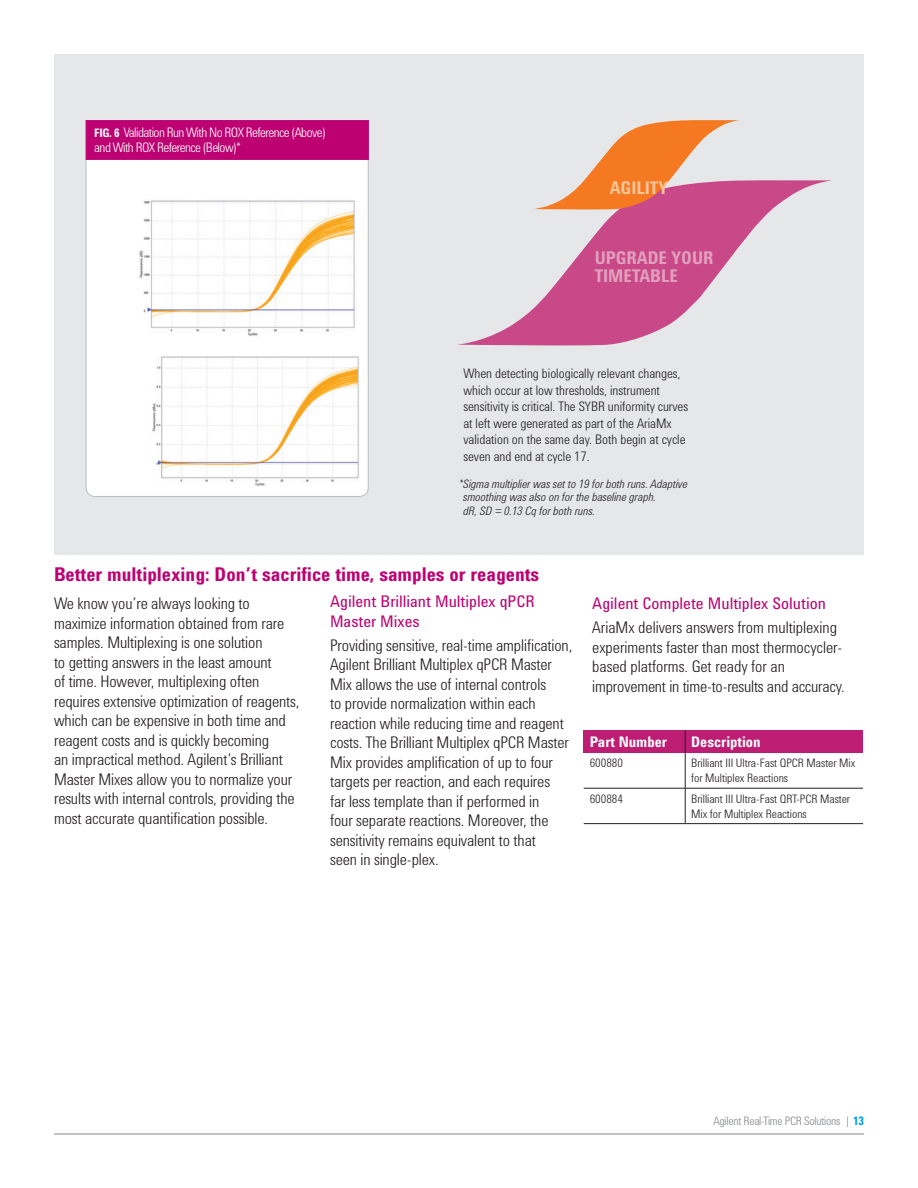
<style>
.page{position:relative;width:918px;height:1188px;background:#fff}
.page>*{position:absolute;margin:0;border:0;box-sizing:border-box;transform-origin:0 0}
.t1{font:700 19.5px "Agilent Condensed CFF";color:#bd0172}
.t2{font:700 18px/18px "Agilent Condensed CFF";color:#e1a0be}
.t3{font:700 18px "Agilent Condensed CFF";color:#fcc599}
.t4{font:300 16.5px/19.5px "Agilent Condensed CFF";letter-spacing:-.005em;color:#231f20}
.t5{font:16.5px/19.5px "Agilent Condensed CFF";color:#bd0172}
.t6{font:700 15px "Agilent Condensed CFF";color:#fff}
.t7{font:300 13.5px/16.5px "Agilent Condensed CFF";color:#231f20}
.t8{font:300 13.5px/15px "Agilent Condensed CFF";letter-spacing:-.04em;color:#fff}
.t9{font:300 12px/15px "Agilent Condensed CFF";color:#231f20}
.t10{font:italic 300 12px/13.5px "Agilent Condensed CFF";color:#231f20}
.t11{font:300 12px "Agilent Condensed CFF";letter-spacing:-.02em;color:#87898c}
.s1{font-weight:700;font-size:12px}
.s2{color:#00a1e3}
.s3{font-weight:700;color:#00a1e3}
</style>
<div class="page">
<div style="left:54px;top:54px;width:810px;height:500px;background:#e6e7e9"></div>
<div style="left:85px;top:120px;width:284px;height:377px;background:#fff"></div>
<div style="left:86px;top:120px;width:283px;height:40px;background:#bd0172;border:1px solid #bd0172"></div>
<img style="left:138px;top:200px;width:218px;height:136px">
<img style="left:152px;top:355px;width:208px;height:131px">
<svg style="left:458px;top:180px;width:374px;height:166px"></svg>
<svg style="left:533px;top:120px;width:207px;height:90px"></svg>
<div style="left:584px;top:730px;width:101px;height:23px;background:#bd1e74"></div>
<div style="left:685px;top:730px;width:178px;height:23px;background:#bd1e74"></div>
<hr style="left:584px;top:788px;width:101px;height:1px;background:#231f20">
<hr style="left:685px;top:788px;width:178px;height:1px;background:#231f20">
<hr style="left:584px;top:823px;width:101px;height:1px;background:#231f20">
<hr style="left:685px;top:823px;width:178px;height:1px;background:#231f20">
<hr style="left:685px;top:753px;width:1px;height:35px;background:#231f20">
<hr style="left:685px;top:788px;width:1px;height:35px;background:#231f20">
<svg style="left:685px;top:730px;width:1px;height:23px"></svg>
<hr style="left:54px;top:1134px;width:810px;height:1px;background:#87898c">
<p class="t8" style="left:94px;top:124px;width:233px"><span class="s1">FIG. 6</span> Validation Run With No ROX Reference (Above) and With ROX Reference (Below)*</p>
<p class="t3" style="left:610px;top:174px;width:60px">AGILITY</p>
<p class="t2" style="left:595px;top:248px;width:120px">UPGRADE YOUR<br>TIMETABLE</p>
<p class="t7" style="left:463px;top:364px;width:226px">When detecting biologically relevant changes, which occur at low thresholds, instrument sensitivity is critical. The SYBR uniformity curves at left were generated as part of the AriaMx validation on the same day. Both begin at cycle seven and end at cycle 17.</p>
<p class="t10" style="left:463px;top:476px;width:226px;text-indent:-4px">*Sigma multiplier was set to 19 for both runs. Adaptive smoothing was also on for the baseline graph.<br>dR, SD = 0.13 Cq for both runs.</p>
<p class="t1" style="left:54px;top:559px;width:487px">Better multiplexing: Don’t sacrifice time, samples or reagents</p>
<p class="t4" style="left:54px;top:593px;width:247px">We know you’re always looking to maximize information obtained from rare samples. Multiplexing is one solution<br>to getting answers in the least amount<br>of time. However, multiplexing often requires extensive optimization of reagents, which can be expensive in both time and reagent costs and is quickly becoming<br>an impractical method. Agilent’s Brilliant Master Mixes allow you to normalize your results with internal controls, providing the most accurate quantification possible.</p>
<p class="t5" style="left:330px;top:591px;width:206px">Agilent Brilliant Multiplex qPCR<br>Master Mixes</p>
<p class="t4" style="left:330px;top:634px;width:244px">Providing sensitive, real-time amplification, Agilent Brilliant Multiplex qPCR Master Mix allows the use of internal controls<br>to provide normalization within each reaction while reducing time and reagent costs. The Brilliant Multiplex qPCR Master Mix provides amplification of up to four targets per reaction, and each requires<br>far less template than if performed in<br>four separate reactions. Moreover, the sensitivity remains equivalent to that<br>seen in single-plex.</p>
<p class="t5" style="left:592px;top:593px;width:235px">Agilent Complete Multiplex Solution</p>
<p class="t4" style="left:592px;top:617px;width:254px">AriaMx delivers answers from multiplexing experiments faster than most thermocycler&shy;based platforms. Get ready for an improvement in time-to-results and accuracy.</p>
<p class="t6" style="left:590px;top:730px;width:79px">Part Number</p>
<p class="t6" style="left:691px;top:730px;width:71px">Description</p>
<p class="t9" style="left:590px;top:755px;width:35px">600880</p>
<p class="t9" style="left:691px;top:755px;width:166px">Brilliant III Ultra-Fast QPCR Master Mix for Multiplex Reactions</p>
<p class="t9" style="left:590px;top:790px;width:35px">600884</p>
<p class="t9" style="left:691px;top:790px;width:160px">Brilliant III Ultra-Fast QRT-PCR Master<br>Mix for Multiplex Reactions</p>
<p class="t11" style="left:713px;top:1111px;width:152px">Agilent Real-Time PCR Solutions <span class="s2">|</span> <span class="s3">13</span></p>
</div>
